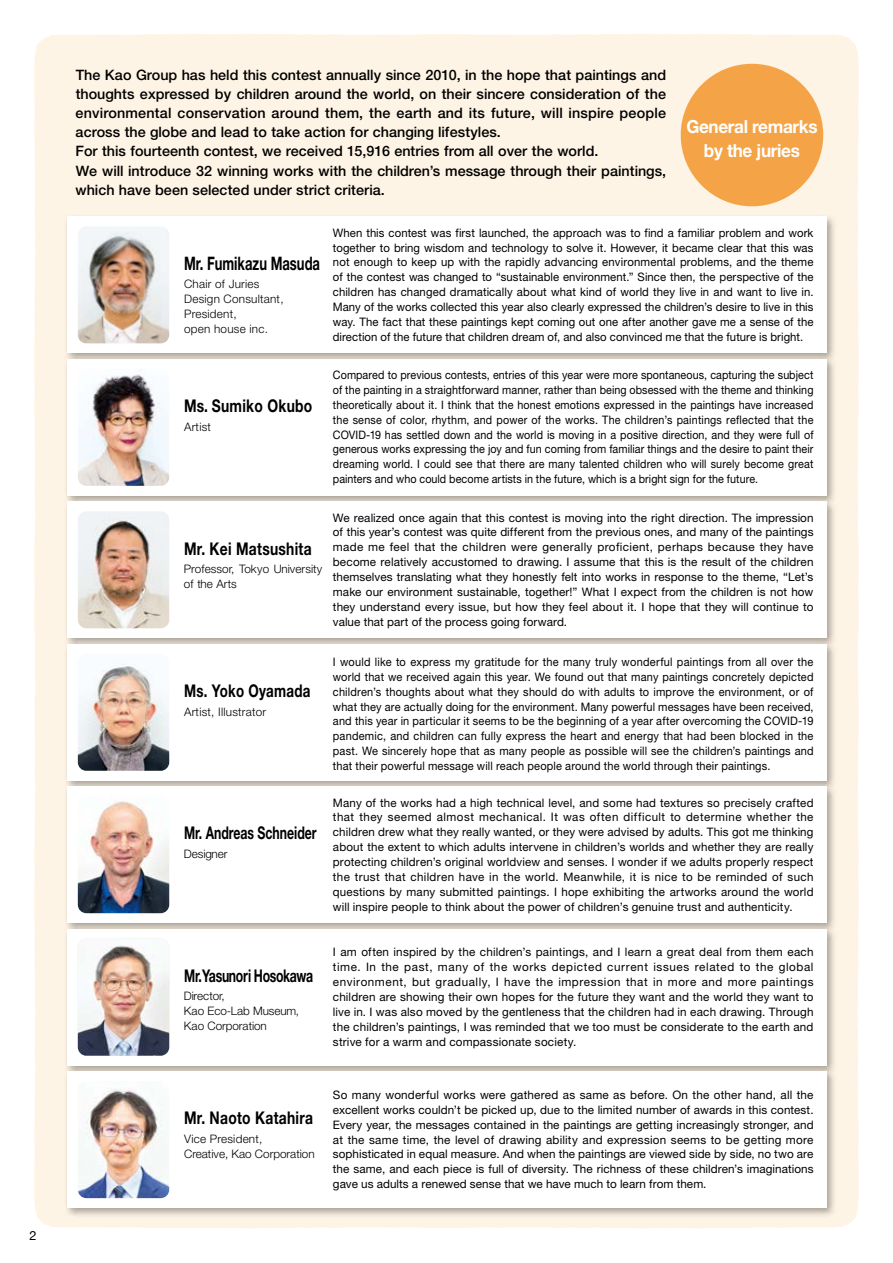
<style>
.page{position:relative;width:893px;height:1263px;background:#fff}
.page>*{position:absolute;margin:0;border:0;box-sizing:border-box;transform-origin:0 0}
.t1{font:700 18.6px "Helvetica Neue LT Std";color:#000;scale:.7 1}
.t2{font:700 18px/24.5px "Helvetica Neue LT Std";letter-spacing:-.02em;color:#fff;text-align:center;scale:.95 1}
.t3{font:700 17.55px "Helvetica Neue LT Std";letter-spacing:.02em;color:#000;scale:.79 1}
.t4{font:700 17.55px "Helvetica Neue LT Std";color:#000;scale:.7 1}
.t5{font:700 17.55px "Helvetica Neue LT Std";letter-spacing:-.03em;color:#000;scale:.7 1}
.t6{font:700 17.55px "Helvetica Neue LT Std";letter-spacing:.02em;color:#000;scale:.76 1}
.t7{font:500 14.4px/19.2px "Helvetica Neue LT Std";color:#000}
.t8{font:12.75px "Helvetica Neue";color:#000}
.t9{font:11.7px/14.9px "Helvetica Neue LT Std";letter-spacing:.01em;color:#000;text-align:justify}
.t10{font:11.7px/14.9px "Helvetica Neue LT Std";letter-spacing:.01em;color:#000;text-align:justify;scale:.92 1}
.t11{font:11.7px/14.9px "Helvetica Neue LT Std";letter-spacing:.01em;color:#000;text-align:justify;scale:.94 1}
.t12{font:300 11.7px/14.9px "Helvetica Neue LT Std";letter-spacing:.015em;color:#000}
.t13{font:300 11.7px/14.9px "Helvetica Neue LT Std";letter-spacing:-.005em;color:#000}
.t14{font:300 11.7px "Helvetica Neue LT Std";letter-spacing:-.01em;color:#000}
</style>
<div class="page">
<div style="left:34px;top:33px;width:825px;height:1196px;background:#fef4e5"></div>
<div style="left:681px;top:64px;width:142px;height:142px;background:#f5a347;border-radius:50%"></div>
<div style="left:63px;top:213px;width:773px;height:151px;background:#000;opacity:.35"></div>
<div style="left:67px;top:217px;width:759px;height:136px;background:#fff"></div>
<div style="left:63px;top:355px;width:773px;height:151px;background:#000;opacity:.35"></div>
<div style="left:67px;top:359px;width:759px;height:136px;background:#fff"></div>
<div style="left:63px;top:498px;width:773px;height:150px;background:#000;opacity:.35"></div>
<div style="left:67px;top:502px;width:759px;height:136px;background:#fff"></div>
<div style="left:63px;top:640px;width:773px;height:151px;background:#000;opacity:.35"></div>
<div style="left:67px;top:644px;width:759px;height:136px;background:#fff"></div>
<div style="left:63px;top:783px;width:773px;height:150px;background:#000;opacity:.35"></div>
<div style="left:67px;top:787px;width:759px;height:136px;background:#fff"></div>
<div style="left:63px;top:925px;width:773px;height:151px;background:#000;opacity:.35"></div>
<div style="left:67px;top:929px;width:759px;height:136px;background:#fff"></div>
<div style="left:63px;top:1068px;width:773px;height:150px;background:#000;opacity:.35"></div>
<div style="left:67px;top:1071px;width:759px;height:137px;background:#fff"></div>
<img style="left:78px;top:227px;width:91px;height:116px">
<img style="left:78px;top:374px;width:91px;height:112px">
<img style="left:78px;top:511px;width:91px;height:117px">
<img style="left:78px;top:663px;width:91px;height:108px">
<img style="left:78px;top:801px;width:91px;height:112px">
<img style="left:78px;top:939px;width:91px;height:117px">
<img style="left:78px;top:1088px;width:91px;height:110px">
<p class="t8" style="left:30px;top:1226px;width:9px">2</p>
<p class="t7" style="left:75px;top:65px;width:592px">The Kao Group has held this contest annually since 2010, in the hope that paintings and thoughts expressed by children around the world, on their sincere consideration of the environmental conservation around them, the earth and its future, will inspire people across the globe and lead to take action for changing lifestyles.<br>For this fourteenth contest, we received 15,916 entries from all over the world.<br>We will introduce 32 winning works with the children’s message through their paintings, which have been selected under strict criteria.</p>
<h2 class="t2" style="left:686px;top:114px;width:140px">General remarks by the juries</h2>
<h1 class="t1" style="left:184px;top:252px;width:196px">Mr. Fumikazu Masuda</h1>
<p class="t12" style="left:184px;top:276px;width:101px">Chair of Juries<br>Design Consultant,<br>President,<br>open house inc.</p>
<h3 class="t3" style="left:184px;top:395px;width:164px">Ms. Sumiko Okubo</h3>
<p class="t12" style="left:184px;top:419px;width:28px">Artist</p>
<p class="t9" style="left:333px;top:225px;width:482px">When this contest was first launched, the approach was to find a familiar problem and work together to bring wisdom and technology to solve it. However, it became clear that this was not enough to keep up with the rapidly advancing environmental problems, and the theme of the contest was changed to “sustainable environment.” Since then, the perspective of the children has changed dramatically about what kind of world they live in and want to live in.<br>Many of the works collected this year also clearly expressed the children’s desire to live in this way. The fact that these paintings kept coming out one after another gave me a sense of the direction of the future that children dream of, and also convinced me that the future is bright.</p>
<p class="t10" style="left:333px;top:367px;width:524px">Compared to previous contests, entries of this year were more spontaneous, capturing the subject of the painting in a straightforward manner, rather than being obsessed with the theme and thinking theoretically about it. I think that the honest emotions expressed in the paintings have increased the sense of color, rhythm, and power of the works. The children’s paintings reflected that the COVID-19 has settled down and the world is moving in a positive direction, and they were full of generous works expressing the joy and fun coming from familiar things and the desire to paint their dreaming world. I could see that there are many talented children who will surely become great painters and who could become artists in the future, which is a bright sign for the future.</p>
<h3 class="t3" style="left:184px;top:537px;width:163px">Mr. Kei Matsushita</h3>
<p class="t12" style="left:184px;top:561px;width:140px">Professor, Tokyo University of the Arts</p>
<p class="t9" style="left:333px;top:510px;width:482px">We realized once again that this contest is moving into the right direction. The impression of this year’s contest was quite different from the previous ones, and many of the paintings made me feel that the children were generally proficient, perhaps because they have become relatively accustomed to drawing. I assume that this is the result of the children themselves translating what they honestly felt into works in response to the theme, “Let’s make our environment sustainable, together!” What I expect from the children is not how they understand every issue, but how they feel about it. I hope that they will continue to value that part of the process going forward.</p>
<h3 class="t6" style="left:184px;top:680px;width:168px">Ms. Yoko Oyamada</h3>
<p class="t12" style="left:184px;top:704px;width:84px">Artist, Illustrator</p>
<h3 class="t4" style="left:184px;top:822px;width:191px">Mr. Andreas Schneider</h3>
<p class="t14" style="left:184px;top:847px;width:45px">Designer</p>
<p class="t11" style="left:333px;top:654px;width:513px">I would like to express my gratitude for the many truly wonderful paintings from all over the world that we received again this year. We found out that many paintings concretely depicted children’s thoughts about what they should do with adults to improve the environment, or of what they are actually doing for the environment. Many powerful messages have been received, and this year in particular it seems to be the beginning of a year after overcoming the COVID-19 pandemic, and children can fully express the heart and energy that had been blocked in the past. We sincerely hope that as many people as possible will see the children’s paintings and that their powerful message will reach people around the world through their paintings.</p>
<p class="t9" style="left:333px;top:795px;width:482px">Many of the works had a high technical level, and some had textures so precisely crafted that they seemed almost mechanical. It was often difficult to determine whether the children drew what they really wanted, or they were advised by adults. This got me thinking about the extent to which adults intervene in children’s worlds and whether they are really protecting children’s original worldview and senses. I wonder if we adults properly respect the trust that children have in the world. Meanwhile, it is nice to be reminded of such questions by many submitted paintings. I hope exhibiting the artworks around the world will inspire people to think about the power of children’s genuine trust and authenticity.</p>
<h3 class="t5" style="left:184px;top:965px;width:186px">Mr. Yasunori Hosokawa</h3>
<p class="t13" style="left:184px;top:988px;width:117px">Director,<br>Kao Eco-Lab Museum,<br>Kao Corporation</p>
<p class="t9" style="left:333px;top:945px;width:482px">I am often inspired by the children’s paintings, and I learn a great deal from them each time. In the past, many of the works depicted current issues related to the global environment, but gradually, I have the impression that in more and more paintings children are showing their own hopes for the future they want and the world they want to live in. I was also moved by the gentleness that the children had in each drawing. Through the children’s paintings, I was reminded that we too must be considerate to the earth and strive for a warm and compassionate society.</p>
<h3 class="t3" style="left:184px;top:1107px;width:165px">Mr. Naoto Katahira</h3>
<p class="t12" style="left:184px;top:1131px;width:132px">Vice President,<br>Creative, Kao Corporation</p>
<p class="t9" style="left:333px;top:1087px;width:482px">So many wonderful works were gathered as same as before. On the other hand, all the excellent works couldn’t be picked up, due to the limited number of awards in this contest.<br>Every year, the messages contained in the paintings are getting increasingly stronger, and at the same time, the level of drawing ability and expression seems to be getting more sophisticated in equal measure. And when the paintings are viewed side by side, no two are the same, and each piece is full of diversity. The richness of these children’s imaginations gave us adults a renewed sense that we have much to learn from them.</p>
</div>
